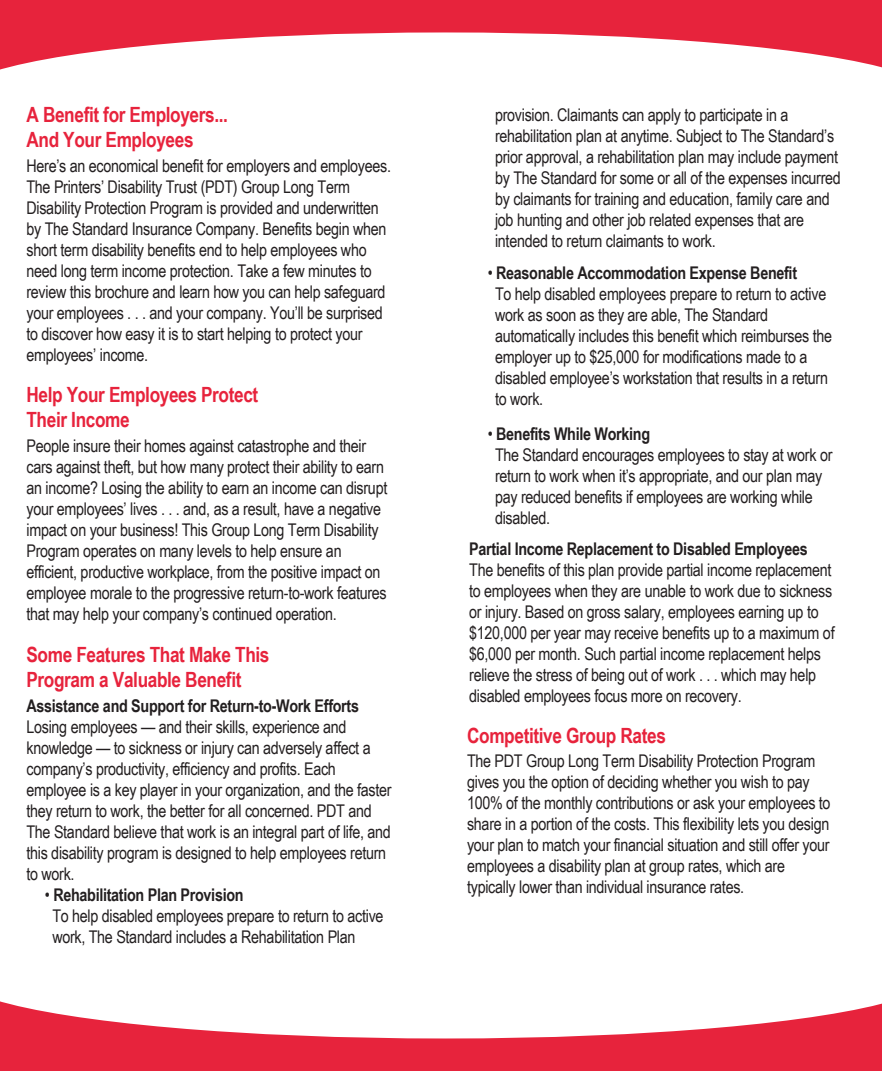
<style>
.page{position:relative;width:882px;height:1071px;background:#fff}
.page>*{position:absolute;margin:0;border:0;box-sizing:border-box;transform-origin:0 0}
.t1{font:700 21px/25.2px "Arial Narrow";letter-spacing:-.015em;color:#e7233c}
.t2{font:17.5px/21px "Arial Narrow";letter-spacing:-.015em;color:#231f20}
.t3{font:700 17.5px "Arial Narrow";letter-spacing:-.015em;color:#231f20}
.s1{font-weight:700}
</style>
<div class="page">
<svg style="left:0;top:0;width:882px;height:70px;fill:#e7233c"></svg>
<svg style="left:0;top:1001px;width:882px;height:70px;fill:#e7233c"></svg>
<p class="t1" style="left:26px;top:101px;width:203px">A Benefit for Employers...<br>And Your Employees</p>
<p class="t2" style="left:26px;top:155px;width:366px">Here’s an economical benefit for employers and employees.<br>The Printers’ Disability Trust (PDT) Group Long Term Disability Protection Program is provided and underwritten by The Standard Insurance Company. Benefits begin when short term disability benefits end to help employees who need long term income protection. Take a few minutes to review this brochure and learn how you can help safeguard your employees . . . and your company. You’ll be surprised to discover how easy it is to start helping to protect your employees’ income.</p>
<p class="t1" style="left:26px;top:381px;width:233px">Help Your Employees Protect<br>Their Income</p>
<p class="t2" style="left:26px;top:435px;width:362px">People insure their homes against catastrophe and their cars against theft, but how many protect their ability to earn an income? Losing the ability to earn an income can disrupt your employees’ lives . . . and, as a result, have a negative impact on your business! This Group Long Term Disability Program operates on many levels to help ensure an efficient, productive workplace, from the positive impact on employee morale to the progressive return-to-work features that may help your company’s continued operation.</p>
<p class="t1" style="left:26px;top:641px;width:245px">Some Features That Make This<br>Program a Valuable Benefit</p>
<p class="t3" style="left:26px;top:693px;width:334px">Assistance and Support for Return-to-Work Efforts</p>
<p class="t2" style="left:26px;top:716px;width:367px">Losing employees — and their skills, experience and knowledge — to sickness or injury can adversely affect a company’s productivity, efficiency and profits. Each employee is a key player in your organization, and the faster they return to work, the better for all concerned. PDT and The Standard believe that work is an integral part of life, and this disability program is designed to help employees return to work.</p>
<p class="t2" style="left:52px;top:884px;width:333px;text-indent:-7px">• <span class="s1">Rehabilitation Plan Provision<br></span>To help disabled employees prepare to return to active work, The Standard includes a Rehabilitation Plan</p>
<p class="t2" style="left:495px;top:104px;width:347px">provision. Claimants can apply to participate in a rehabilitation plan at anytime. Subject to The Standard’s prior approval, a rehabilitation plan may include payment by The Standard for some or all of the expenses incurred by claimants for training and education, family care and job hunting and other job related expenses that are intended to return claimants to work.</p>
<p class="t2" style="left:495px;top:261px;width:338px;text-indent:-7px">• <span class="s1">Reasonable Accommodation Expense Benefit<br></span>To help disabled employees prepare to return to active work as soon as they are able, The Standard automatically includes this benefit which reimburses the employer up to $25,000 for modifications made to a disabled employee’s workstation that results in a return to work.</p>
<p class="t2" style="left:495px;top:422px;width:339px;text-indent:-7px">• <span class="s1">Benefits While Working<br></span>The Standard encourages employees to stay at work or return to work when it’s appropriate, and our plan may pay reduced benefits if employees are working while disabled.</p>
<p class="t3" style="left:469px;top:536px;width:340px">Partial Income Replacement to Disabled Employees</p>
<p class="t2" style="left:469px;top:559px;width:367px">The benefits of this plan provide partial income replacement to employees when they are unable to work due to sickness or injury. Based on gross salary, employees earning up to $120,000 per year may receive benefits up to a maximum of $6,000 per month. Such partial income replacement helps relieve the stress of being out of work . . . which may help disabled employees focus more on recovery.</p>
<p class="t1" style="left:467px;top:722px;width:200px">Competitive Group Rates</p>
<p class="t2" style="left:467px;top:750px;width:365px">The PDT Group Long Term Disability Protection Program gives you the option of deciding whether you wish to pay 100% of the monthly contributions or ask your employees to share in a portion of the costs. This flexibility lets you design your plan to match your financial situation and still offer your employees a disability plan at group rates, which are typically lower than individual insurance rates.</p>
</div>
